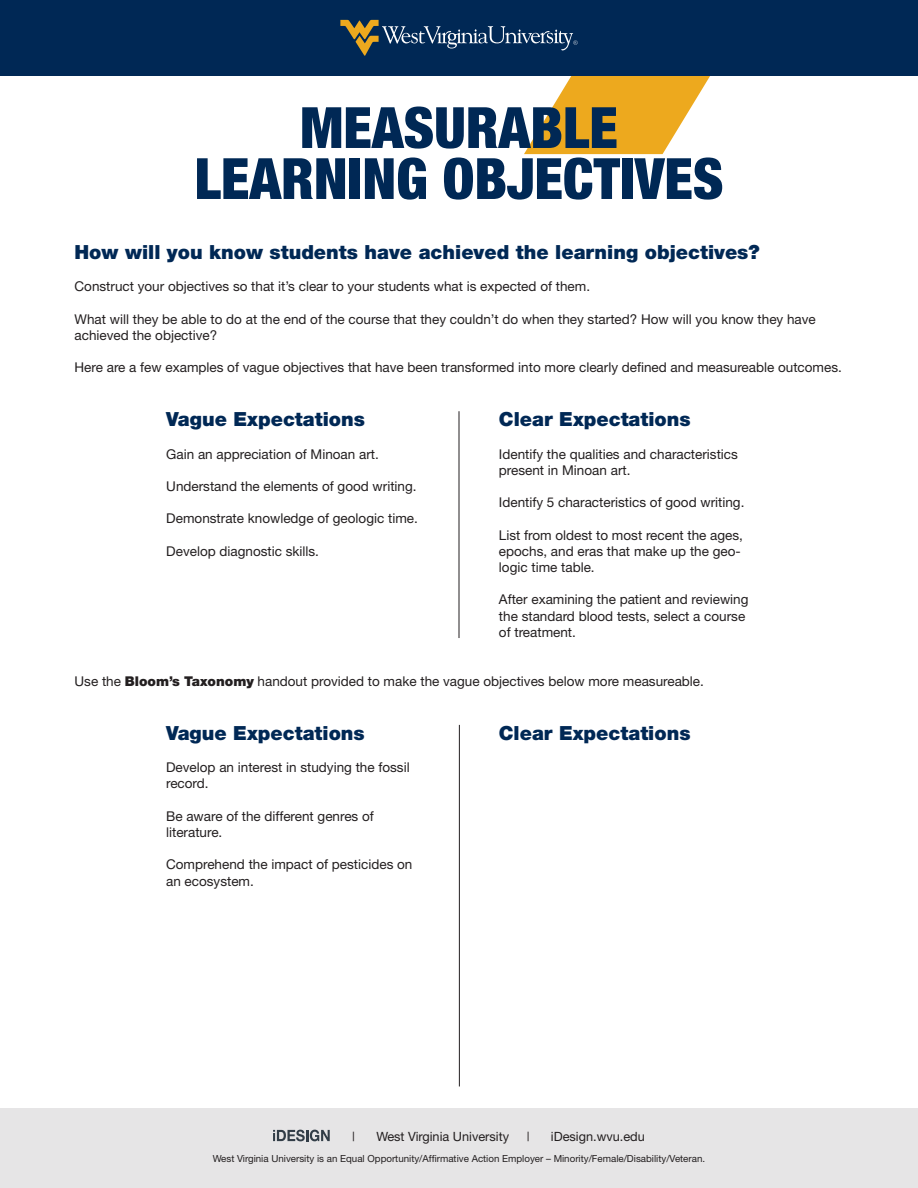
<style>
.page{position:relative;width:918px;height:1188px;background:#fff}
.page>*{position:absolute;margin:0;border:0;box-sizing:border-box;transform-origin:0 0}
.t1{font:900 condensed 57px "Helvetica Neue";color:#002855}
.t2{font:900 19.5px "Helvetica Neue";color:#002855}
.t3{font:13.5px/16.2px "Helvetica Neue";color:#231f20}
.t4{font:12.75px "Helvetica Neue";color:#231f20}
.t5{font:9.75px "Helvetica Neue";color:#231f20}
.s1{font-weight:900}
</style>
<div class="page">
<div style="left:0;top:0;width:918px;height:76px;background:#002855"></div>
<svg style="left:340px;top:19px;width:370px;height:135px"></svg>
<div style="left:0;top:1108px;width:918px;height:80px;background:#e6e5e6"></div>
<svg style="left:273px;top:1130px;width:57px;height:11px"></svg>
<hr style="left:459px;top:411px;width:1px;height:227px;background:#231f20">
<hr style="left:459px;top:725px;width:1px;height:361px;background:#231f20">
<p class="t1" style="left:300px;top:81px;width:319px">MEASURABLE</p>
<p class="t1" style="left:195px;top:132px;width:530px">LEARNING OBJECTIVES</p>
<p class="t2" style="left:75px;top:240px;width:687px">How will you know students have achieved the learning objectives?</p>
<p class="t3" style="left:75px;top:278px;width:517px">Construct your objectives so that it’s clear to your students what is expected of them.</p>
<p class="t3" style="left:75px;top:311px;width:743px">What will they be able to do at the end of the course that they couldn’t do when they started? How will you know they have achieved the objective?</p>
<p class="t3" style="left:75px;top:359px;width:769px">Here are a few examples of vague objectives that have been transformed into more clearly defined and measureable outcomes.</p>
<p class="t2" style="left:499px;top:408px;width:193px">Clear Expectations</p>
<p class="t3" style="left:499px;top:446px;width:241px">Identify the qualities and characteristics present in Minoan art.</p>
<p class="t3" style="left:499px;top:494px;width:247px">Identify 5 characteristics of good writing.</p>
<p class="t3" style="left:499px;top:527px;width:246px">List from oldest to most recent the ages, epochs, and eras that make up the geo&shy;logic time table.</p>
<p class="t3" style="left:499px;top:591px;width:251px">After examining the patient and reviewing the standard blood tests, select a course of treatment.</p>
<p class="t3" style="left:75px;top:673px;width:631px">Use the <span class="s1">Bloom’s Taxonomy</span> handout provided to make the vague objectives below more measureable.</p>
<p class="t2" style="left:166px;top:721px;width:200px">Vague Expectations</p>
<p class="t3" style="left:166px;top:759px;width:245px">Develop an interest in studying the fossil record.</p>
<p class="t3" style="left:166px;top:808px;width:209px">Be aware of the different genres of</p>
<p class="t3" style="left:166px;top:824px;width:58px">literature.</p>
<p class="t3" style="left:166px;top:856px;width:248px">Comprehend the impact of pesticides on an ecosystem.</p>
<p class="t2" style="left:166px;top:408px;width:200px">Vague Expectations</p>
<p class="t3" style="left:166px;top:446px;width:214px">Gain an appreciation of Minoan art.</p>
<p class="t3" style="left:166px;top:478px;width:252px">Understand the elements of good writing.</p>
<p class="t3" style="left:166px;top:510px;width:253px">Demonstrate knowledge of geologic time.</p>
<p class="t3" style="left:166px;top:543px;width:154px">Develop diagnostic skills.</p>
<p class="t2" style="left:499px;top:721px;width:193px">Clear Expectations</p>
<p class="t4" style="left:352px;top:1128px;width:4px">|</p>
<p class="t4" style="left:376px;top:1128px;width:134px">West Virginia University</p>
<p class="t4" style="left:527px;top:1128px;width:4px">|</p>
<p class="t4" style="left:551px;top:1128px;width:95px">iDesign.wvu.edu</p>
<p class="t5" style="left:213px;top:1152px;width:494px">West Virginia University is an Equal Opportunity/Affirmative Action Employer – Minority/Female/Disability/Veteran.</p>
</div>
